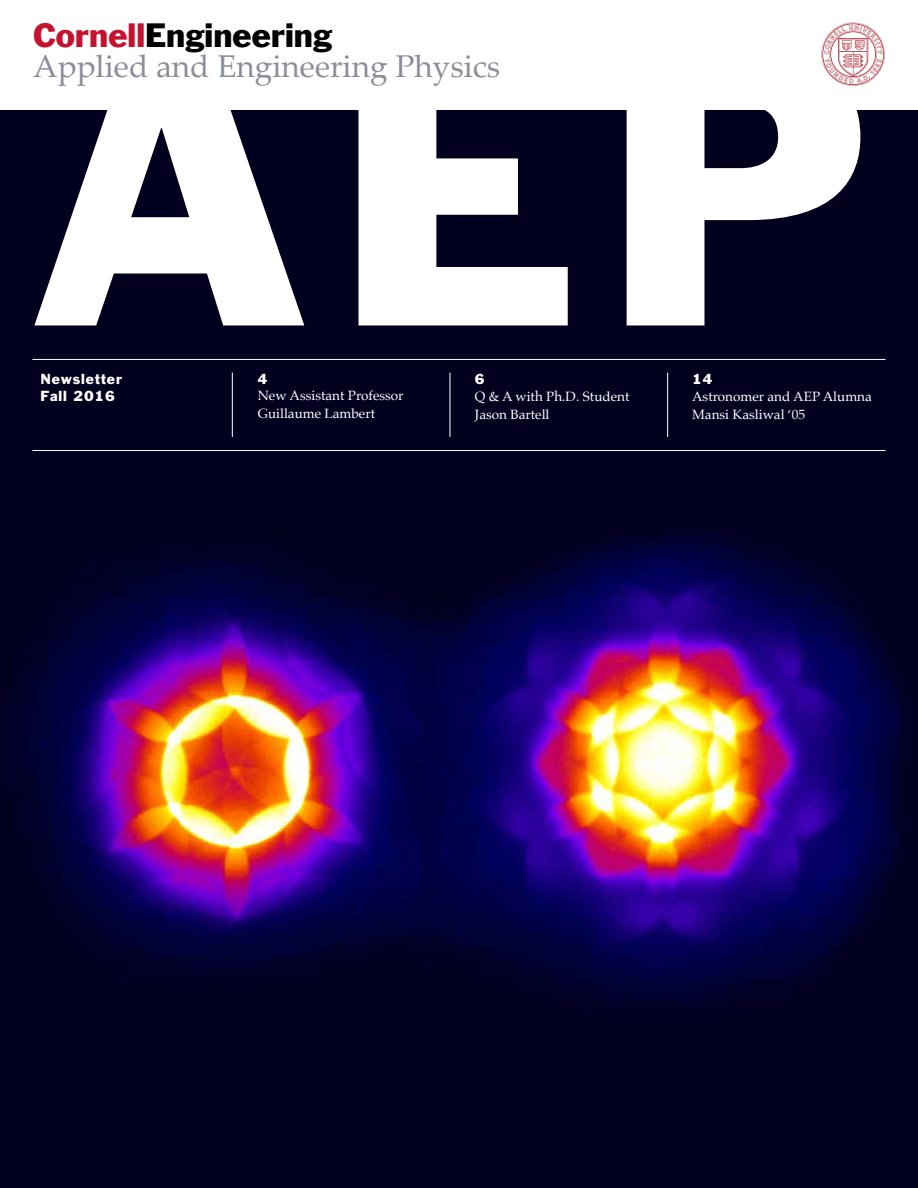
<style>
.page{position:relative;width:918px;height:1188px;background:#fff}
.page>*{position:absolute;margin:0;border:0;box-sizing:border-box;transform-origin:0 0}
.t1{font:360.9px "Franklin Gothic Std";color:#fff}
.t2{font:31.5px "Palatino Linotype";color:#8a8e9b}
.t3{font:31.5px "Franklin Gothic";color:#000}
.t4{font:13.5px/17.5px "Palatino";color:#fff}
.t5{font:13.5px/17.5px "Franklin Gothic Std";letter-spacing:.06em;color:#fff}
.s1{color:#c41230}
</style>
<div class="page">
<img style="left:0;top:110px;width:918px;height:1078px">
<hr style="left:32px;top:359px;width:854px;height:1px;background:#fff">
<hr style="left:32px;top:450px;width:854px;height:1px;background:#fff">
<hr style="left:232px;top:373px;width:1px;height:64px;background:#fff">
<hr style="left:450px;top:373px;width:1px;height:64px;background:#fff">
<hr style="left:667px;top:373px;width:1px;height:64px;background:#fff">
<svg style="left:822px;top:23px;width:63px;height:63px"></svg>
<h2 class="t3" style="left:33px;top:15px;width:300px"><span class="s1">Cornell</span>Engineering</h2>
<h2 class="t2" style="left:33px;top:44px;width:468px">Applied and Engineering Physics</h2>
<h1 class="t1" style="left:29px;top:-41px;width:838px">AEP</h1>
<p class="t5" style="left:40px;top:370px;width:83px">Newsletter<br>Fall 2016</p>
<p class="t5" style="left:258px;top:370px;width:11px">4</p>
<p class="t4" style="left:258px;top:387px;width:147px">New Assistant Professor<br>Guillaume Lambert</p>
<p class="t5" style="left:475px;top:370px;width:11px">6</p>
<p class="t4" style="left:475px;top:388px;width:156px">Q &amp; A with Ph.D. Student<br>Jason Bartell</p>
<p class="t5" style="left:692px;top:370px;width:22px">14</p>
<p class="t4" style="left:692px;top:388px;width:181px">Astronomer and AEP Alumna</p>
<p class="t4" style="left:692px;top:406px;width:115px">Mansi Kasliwal ‘05</p>
</div>
